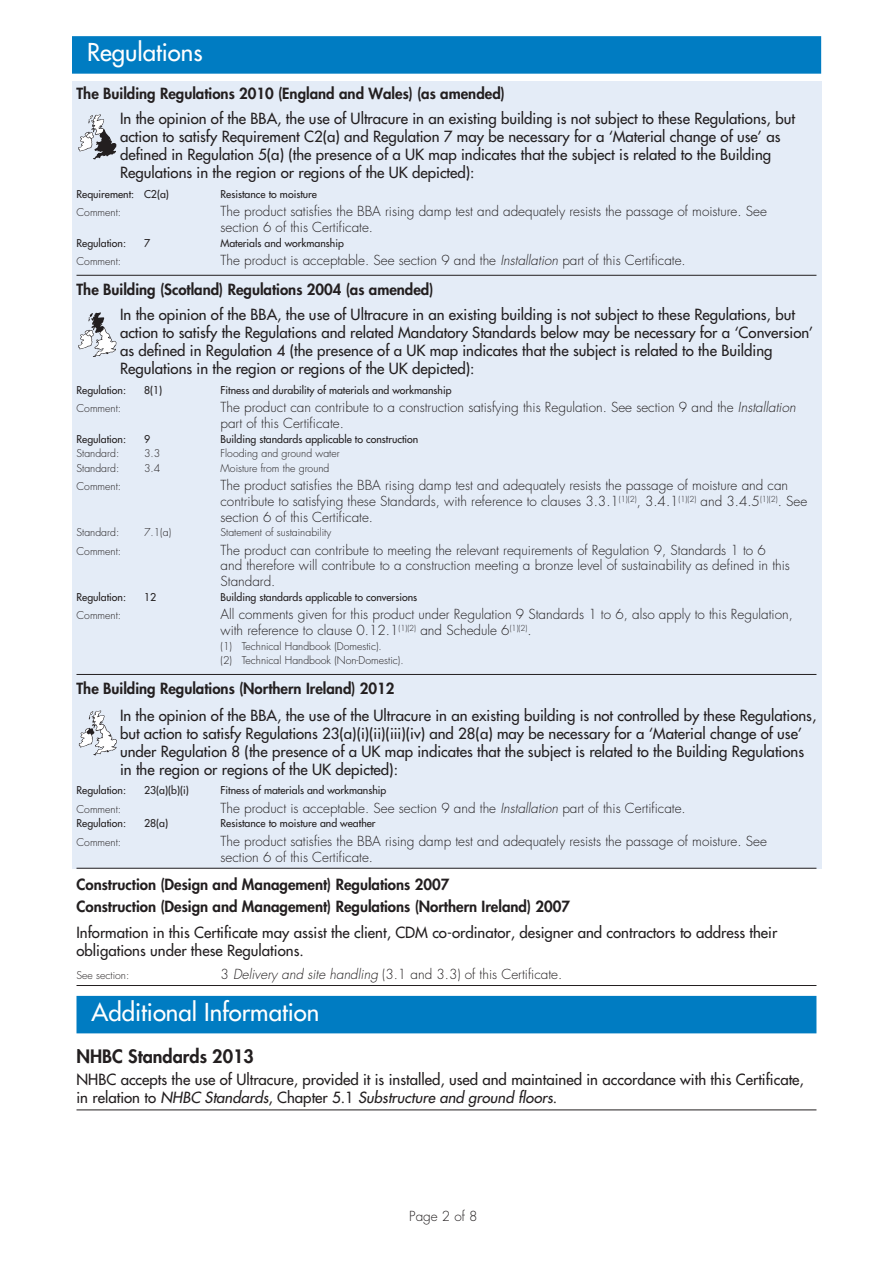
<style>
.page{position:relative;width:893px;height:1263px;background:#fff}
.page>*{position:absolute;margin:0;border:0;box-sizing:border-box;transform-origin:0 0}
.t1{font:24px "Futura";color:#fff}
.t2{font:800 18px "Futura";color:#231f20}
.t3{font:15px/18px "Futura";color:#231f20}
.t4{font:800 15px/22.5px "Futura";color:#231f20}
.t5{font:300 13.5px/15.8px "Futura";color:#231f20}
.t6{font:10.5px "Futura";color:#231f20}
.t7{font:300 10.5px/14.7px "Futura";color:#231f20}
.s1{font-style:italic}
</style>
<div class="page">
<div style="left:72px;top:81px;width:749px;height:788px;background:#e4ecf7"></div>
<hr style="left:76px;top:275px;width:740px;height:1px;background:#231f20">
<hr style="left:76px;top:674px;width:740px;height:1px;background:#231f20">
<hr style="left:76px;top:868px;width:740px;height:1px;background:#231f20">
<hr style="left:76px;top:985px;width:740px;height:1px;background:#231f20">
<div style="left:76px;top:996px;width:740px;height:37px;background:#007cc2"></div>
<hr style="left:76px;top:1109px;width:740px;height:1px;background:#231f20">
<svg style="left:78px;top:114px;width:39px;height:46px"></svg>
<svg style="left:78px;top:312px;width:39px;height:45px"></svg>
<svg style="left:79px;top:710px;width:38px;height:45px"></svg>
<div style="left:72px;top:36px;width:749px;height:38px;background:#007cc2"></div>
<h1 class="t1" style="left:87px;top:37px;width:117px">Regulations</h1>
<p class="t4" style="left:76px;top:82px;width:430px">The Building Regulations 2010 (England and Wales) (as amended)</p>
<p class="t3" style="left:120px;top:110px;width:676px">In the opinion of the BBA, the use of Ultracure in an existing building is not subject to these Regulations, but action to satisfy Requirement C2(a) and Regulation 7 may be necessary for a ‘Material change of use’ as defined in Regulation 5(a) (the presence of a UK map indicates that the subject is related to the Building Regulations in the region or regions of the UK depicted):</p>
<p class="t6" style="left:76px;top:187px;width:94px">Requirement: C2(a)</p>
<p class="t6" style="left:221px;top:187px;width:98px">Resistance to moisture</p>
<p class="t7" style="left:76px;top:205px;width:46px">Comment:</p>
<p class="t5" style="left:220px;top:204px;width:548px">The product satisfies the BBA rising damp test and adequately resists the passage of moisture. See section 6 of this Certificate.</p>
<p class="t6" style="left:76px;top:236px;width:51px">Regulation:</p>
<p class="t6" style="left:144px;top:236px;width:8px">7</p>
<p class="t6" style="left:221px;top:236px;width:125px">Materials and workmanship</p>
<p class="t7" style="left:76px;top:254px;width:46px">Comment:</p>
<p class="t5" style="left:220px;top:253px;width:467px">The product is acceptable. See section 9 and the <span class="s1">Installation</span> part of this Certificate.</p>
<p class="t4" style="left:76px;top:278px;width:358px">The Building (Scotland) Regulations 2004 (as amended)</p>
<p class="t3" style="left:120px;top:306px;width:695px">In the opinion of the BBA, the use of Ultracure in an existing building is not subject to these Regulations, but action to satisfy the Regulations and related Mandatory Standards below may be necessary for a ‘Conversion’ as defined in Regulation 4 (the presence of a UK map indicates that the subject is related to the Building Regulations in the region or regions of the UK depicted):</p>
<p class="t6" style="left:76px;top:383px;width:51px">Regulation:</p>
<p class="t6" style="left:144px;top:383px;width:20px">8(1)</p>
<p class="t6" style="left:221px;top:383px;width:233px">Fitness and durability of materials and workmanship</p>
<p class="t7" style="left:76px;top:401px;width:46px">Comment:</p>
<p class="t5" style="left:220px;top:400px;width:577px">The product can contribute to a construction satisfying this Regulation. See section 9 and the <span class="s1">Installation </span>part of this Certificate.</p>
<p class="t6" style="left:76px;top:432px;width:51px">Regulation:</p>
<p class="t6" style="left:144px;top:432px;width:8px">9</p>
<p class="t6" style="left:221px;top:432px;width:199px">Building standards applicable to construction</p>
<p class="t7" style="left:76px;top:446px;width:44px">Standard:</p>
<p class="t7" style="left:144px;top:446px;width:18px">3.3</p>
<p class="t7" style="left:221px;top:446px;width:121px">Flooding and ground water</p>
<p class="t7" style="left:76px;top:461px;width:44px">Standard:</p>
<p class="t7" style="left:144px;top:461px;width:18px">3.4</p>
<p class="t7" style="left:221px;top:461px;width:110px">Moisture from the ground</p>
<p class="t7" style="left:76px;top:479px;width:46px">Comment:</p>
<p class="t5" style="left:220px;top:478px;width:588px">The product satisfies the BBA rising damp test and adequately resists the passage of moisture and can contribute to satisfying these Standards, with reference to clauses 3.3.1<sup>(1)(2)</sup>, 3.4.1<sup>(1)(2)</sup> and 3.4.5<sup>(1)(2)</sup>. See section 6 of this Certificate.</p>
<p class="t7" style="left:76px;top:525px;width:44px">Standard:</p>
<p class="t7" style="left:144px;top:525px;width:29px">7.1(a)</p>
<p class="t7" style="left:221px;top:525px;width:112px">Statement of sustainability</p>
<p class="t7" style="left:76px;top:544px;width:46px">Comment:</p>
<p class="t5" style="left:220px;top:542px;width:571px">The product can contribute to meeting the relevant requirements of Regulation 9, Standards 1 to 6 and therefore will contribute to a construction meeting a bronze level of sustainability as defined in this<br>Standard.</p>
<p class="t6" style="left:76px;top:590px;width:51px">Regulation:</p>
<p class="t6" style="left:144px;top:590px;width:14px">12</p>
<p class="t6" style="left:221px;top:590px;width:198px">Building standards applicable to conversions</p>
<p class="t7" style="left:76px;top:608px;width:46px">Comment:</p>
<p class="t5" style="left:220px;top:607px;width:574px">All comments given for this product under Regulation 9 Standards 1 to 6, also apply to this Regulation, with reference to clause 0.12.1<sup>(1)(2)</sup> and Schedule 6<sup>(1)(2)</sup>.</p>
<p class="t7" style="left:221px;top:639px;width:185px">(1) Technical Handbook (Domestic).<br>(2) Technical Handbook (Non-Domestic).</p>
<p class="t4" style="left:76px;top:677px;width:320px">The Building Regulations (Northern Ireland) 2012</p>
<p class="t3" style="left:120px;top:706px;width:698px">In the opinion of the BBA, the use of the Ultracure in an existing building is not controlled by these Regulations, but action to satisfy Regulations 23(a)(i)(ii)(iii)(iv) and 28(a) may be necessary for a ‘Material change of use’ under Regulation 8 (the presence of a UK map indicates that the subject is related to the Building Regulations in the region or regions of the UK depicted):</p>
<p class="t6" style="left:76px;top:784px;width:51px">Regulation:</p>
<p class="t6" style="left:144px;top:784px;width:46px">23(a)(b)(i)</p>
<p class="t6" style="left:221px;top:784px;width:167px">Fitness of materials and workmanship</p>
<p class="t7" style="left:76px;top:802px;width:46px">Comment:</p>
<p class="t5" style="left:220px;top:800px;width:467px">The product is acceptable. See section 9 and the <span class="s1">Installation</span> part of this Certificate.</p>
<p class="t6" style="left:76px;top:817px;width:51px">Regulation:</p>
<p class="t6" style="left:144px;top:817px;width:26px">28(a)</p>
<p class="t6" style="left:221px;top:817px;width:157px">Resistance to moisture and weather</p>
<p class="t7" style="left:76px;top:835px;width:46px">Comment:</p>
<p class="t5" style="left:220px;top:833px;width:548px">The product satisfies the BBA rising damp test and adequately resists the passage of moisture. See section 6 of this Certificate.</p>
<p class="t4" style="left:76px;top:873px;width:495px">Construction (Design and Management) Regulations 2007<br>Construction (Design and Management) Regulations (Northern Ireland) 2007</p>
<p class="t3" style="left:76px;top:923px;width:702px">Information in this Certificate may assist the client, CDM co-ordinator, designer and contractors to address their obligations under these Regulations.</p>
<p class="t7" style="left:76px;top:968px;width:54px">See section:</p>
<p class="t5" style="left:220px;top:967px;width:343px">3 <span class="s1">Delivery and site handling</span> (3.1 and 3.3) of this Certificate.</p>
<h1 class="t1" style="left:92px;top:997px;width:229px">Additional Information</h1>
<p class="t2" style="left:76px;top:1044px;width:179px">NHBC Standards 2013</p>
<p class="t3" style="left:76px;top:1071px;width:729px">NHBC accepts the use of Ultracure, provided it is installed, used and maintained in accordance with this Certificate, in relation to <span class="s1">NHBC Standards</span>, Chapter 5.1 <span class="s1">Substructure and ground floors</span>.</p>
<p class="t5" style="left:409px;top:1209px;width:70px">Page 2 of 8</p>
</div>
